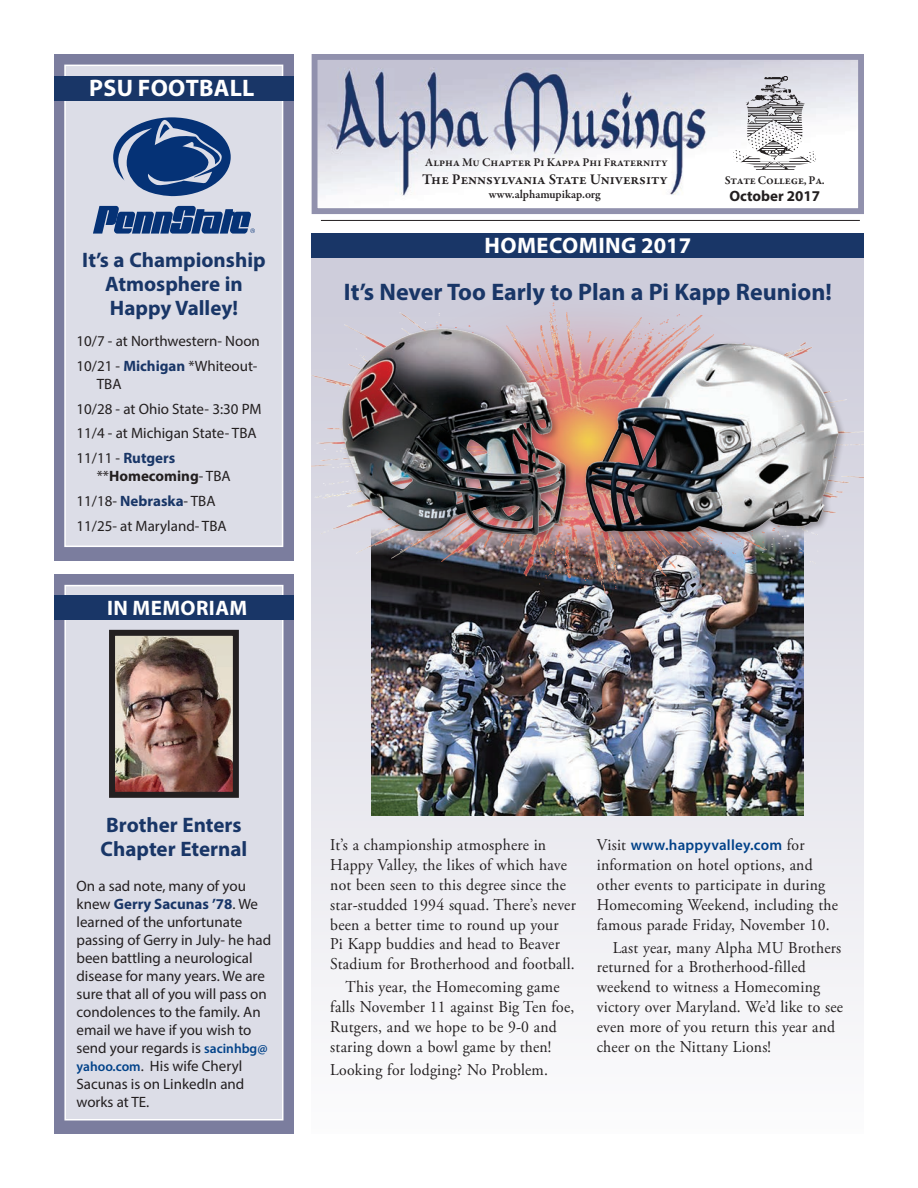
<style>
.page{position:relative;width:918px;height:1188px;background:#fff}
.page>*{position:absolute;margin:0;border:0;box-sizing:border-box;transform-origin:0 0}
._2_Headline{font:700 24px "Myriad Pro";color:#193667}
._1_Heading_-_Primary{font:700 24px "Myriad Pro";letter-spacing:.01em;color:#fff}
._1_Heading_-_Primary-2{font:700 22.5px "Myriad Pro";letter-spacing:.02em;color:#fff}
._2_Headline-2{font:700 21px/24px "Myriad Pro";color:#193667}
._7_List{font:700 21px "Myriad Pro";letter-spacing:.02em;color:#fff}
._3_Frat_News_Body{font:16.5px/19.8px "Adobe Garamond Pro";letter-spacing:.015em;color:#231f20;scale:.95 1}
._7_List-2{font:15px/18px "Myriad Pro";color:#231f20}
.t1{font:600 15px "Garamond Premr Pro";letter-spacing:-.005em;color:#231f20}
._3_Frat_News_Body-2{font:600 15px "Myriad Pro";letter-spacing:.015em;color:#014289}
.t2{font:700 15px "Myriad Pro";color:#231f20}
.t3{font:600 12px "Garamond Premr Pro";letter-spacing:-.005em;color:#231f20}
.s1{font-weight:700;color:#193667}
.s2{font-weight:700}
.s3{font-weight:600;font-size:13.5px;color:#014289}
.s4{font-family:"Adobe Garamond Pro";font-weight:400;font-size:16.5px;color:#231f20}
</style>
<div class="page">
<svg style="left:312px;top:258px;width:552px;height:747px;fill:#ededf2"></svg>
<img style="left:372px;top:599px;width:432px;height:217px">
<img style="left:312px;top:299px;width:552px;height:300px">
<div style="left:312px;top:234px;width:552px;height:24px;background:#193667"></div>
<img style="left:319px;top:61px;width:538px;height:135px">
<div style="left:312px;top:54px;width:552px;height:160px;border:6px solid #9191ad"></div>
<img style="left:733px;top:75px;width:83px;height:95px">
<hr style="left:321px;top:220px;width:539px;height:1px;background:#231f20">
<div style="left:54px;top:54px;width:240px;height:506px;background:#7b7d9e"></div>
<div style="left:64px;top:65px;width:219px;height:482px;background:#dcdde7;border:2px solid #fff"></div>
<div style="left:54px;top:76px;width:240px;height:25px;background:#193667"></div>
<div style="left:54px;top:574px;width:240px;height:560px;background:#7b7d9e"></div>
<div style="left:64px;top:585px;width:219px;height:535px;background:#dcdde7;border:2px solid #fff"></div>
<div style="left:54px;top:596px;width:240px;height:24px;background:#193667"></div>
<svg style="left:93px;top:206px;width:162px;height:28px"></svg>
<svg style="left:113px;top:117px;width:118px;height:79px"></svg>
<img style="left:116px;top:637px;width:116px;height:154px">
<div style="left:109px;top:630px;width:130px;height:168px;border:6px solid #231f20"></div>
<img style="left:337px;top:318px;width:247px;height:231px">
<div style="left:582px;top:341px;width:264px;height:199px;background:#231f20;opacity:.4"></div>
<img style="left:582px;top:340px;width:257px;height:207px">
<p class="_1_Heading_-_Primary" style="left:89px;top:73px;width:167px">PSU FOOTBALL</p>
<p class="_2_Headline-2" style="left:82px;top:247px;width:185px;text-align:center">It’s a Championship<br>Atmosphere in<br>Happy Valley!</p>
<p class="_7_List-2" style="left:77px;top:332px;width:185px">10/7 - at Northwestern- Noon</p>
<p class="_7_List-2" style="left:97px;top:357px;width:162px;text-indent:-20px">10/21 - <span class="s1">Michigan</span> *Whiteout-<br>TBA</p>
<p class="_7_List-2" style="left:77px;top:399px;width:187px">10/28 - at Ohio State- 3:30 PM</p>
<p class="_7_List-2" style="left:77px;top:424px;width:182px">11/4 - at Michigan State- TBA</p>
<p class="_7_List-2" style="left:97px;top:449px;width:135px;text-indent:-20px">11/11 - <span class="s1">Rutgers </span>**<span class="s2">Homecoming</span>- TBA</p>
<p class="_7_List-2" style="left:77px;top:492px;width:141px">11/18- <span class="s1">Nebraska</span>- TBA</p>
<p class="_7_List-2" style="left:77px;top:516px;width:152px">11/25- at Maryland- TBA</p>
<p class="_7_List" style="left:107px;top:594px;width:142px">IN MEMORIAM</p>
<p class="t3" style="left:425px;top:155px;width:244px">Alpha Mu Chapter Pi Kappa Phi Fraternity</p>
<p class="t1" style="left:422px;top:170px;width:247px">The Pennsylvania State University</p>
<p class="t3" style="left:489px;top:187px;width:113px">www.alphamupikap.org</p>
<p class="_1_Heading_-_Primary-2" style="left:485px;top:231px;width:208px">HOMECOMING 2017</p>
<p class="t3" style="left:725px;top:173px;width:102px">State College, Pa.</p>
<p class="t2" style="left:729px;top:186px;width:92px">October 2017</p>
<p class="_2_Headline" style="left:344px;top:277px;width:490px">It’s Never Too Early to Plan a Pi Kapp Reunion!</p>
<p class="_2_Headline-2" style="left:101px;top:812px;width:148px">Brother Enters<br>Chapter Eternal</p>
<p class="_7_List-2" style="left:77px;top:877px;width:196px">On a sad note, many of you knew <span class="s1">Gerry Sacunas ’78</span>. We learned of the unfortunate passing of Gerry in July- he had been battling a neurological disease for many years. We are sure that all of you will pass on condolences to the family. An email we have if you wish to send your regards is <span class="s3">sacinhbg@ yahoo.com</span>. His wife Cheryl<br>Sacunas is on LinkedIn and works at TE.</p>
<p class="_3_Frat_News_Body" style="left:330px;top:836px;width:260px">It’s a championship atmosphere in Happy Valley, the likes of which have not been seen to this degree since the star-studded 1994 squad. There’s never been a better time to round up your<br>Pi Kapp buddies and head to Beaver Stadium for Brotherhood and football.</p>
<p class="_3_Frat_News_Body" style="left:330px;top:978px;width:259px;text-indent:15px">This year, the Homecoming game falls November 11 against Big Ten foe, Rutgers, and we hope to be 9-0 and staring down a bowl game by then!</p>
<p class="_3_Frat_News_Body" style="left:330px;top:1060px;width:231px">Looking for lodging? No Problem.</p>
<p class="_3_Frat_News_Body-2" style="left:597px;top:836px;width:209px"><span class="s4">Visit</span> www.happyvalley.com <span class="s4">for</span></p>
<p class="_3_Frat_News_Body" style="left:597px;top:856px;width:255px">information on hotel options, and other events to participate in during Homecoming Weekend, including the famous parade Friday, November 10.</p>
<p class="_3_Frat_News_Body" style="left:597px;top:938px;width:261px;text-indent:16px">Last year, many Alpha MU Brothers returned for a Brotherhood-filled weekend to witness a Homecoming victory over Maryland. We’d like to see even more of you return this year and cheer on the Nittany Lions!</p>
</div>
